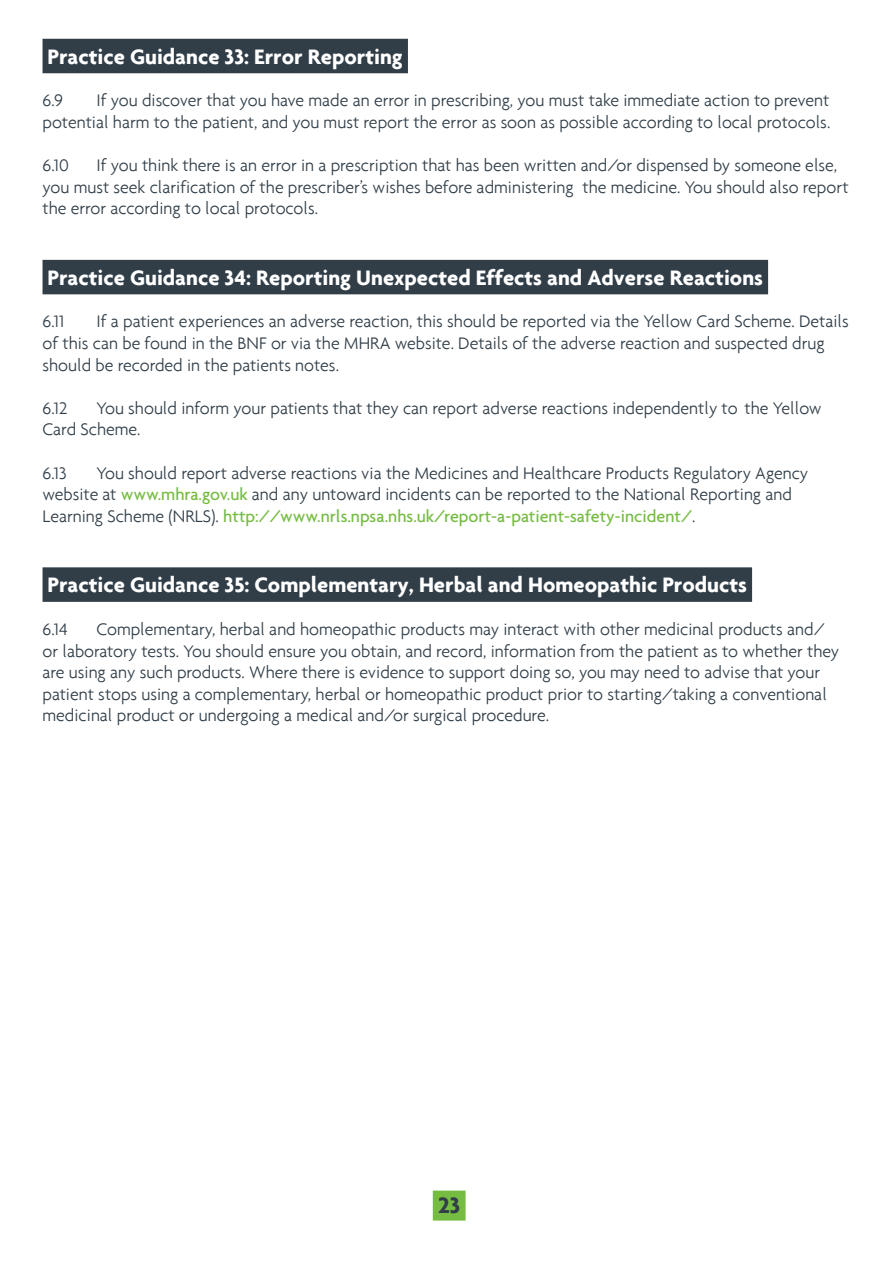
<style>
.page{position:relative;width:893px;height:1263px;background:#fff}
.page>*{position:absolute;margin:0;border:0;box-sizing:border-box;transform-origin:0 0}
.t1{font:700 24px "Agenda";color:#313e48}
.t2{font:700 22.5px "Agenda";color:#fff}
.t3{font:500 condensed 18px/21.6px "Agenda";color:#313e48}
.s1{font-stretch:normal;color:#76bc43}
</style>
<div class="page">
<div style="left:433px;top:1190px;width:33px;height:30px;background:#76bc43"></div>
<div style="left:43px;top:39px;width:365px;height:34px;background:#313e48"></div>
<div style="left:43px;top:260px;width:725px;height:34px;background:#313e48"></div>
<div style="left:43px;top:567px;width:709px;height:35px;background:#313e48"></div>
<p class="t2" style="left:48px;top:47px;width:357px">Practice Guidance 33: Error Reporting</p>
<p class="t3" style="left:43px;top:91px;width:22px">6.9</p>
<p class="t3" style="left:43px;top:91px;width:789px;text-align:right">If you discover that you have made an error in prescribing, you must take immediate action to prevent potential harm to the patient, and you must report the error as soon as possible according to local protocols.</p>
<p class="t3" style="left:43px;top:156px;width:28px">6.10</p>
<p class="t3" style="left:43px;top:156px;width:808px;text-indent:54px">If you think there is an error in a prescription that has been written and/or dispensed by someone else, you must seek clarification of the prescriber’s wishes before administering the medicine. You should also report the error according to local protocols.</p>
<p class="t2" style="left:48px;top:268px;width:717px">Practice Guidance 34: Reporting Unexpected Effects and Adverse Reactions</p>
<p class="t3" style="left:43px;top:312px;width:23px">6.11</p>
<p class="t3" style="left:43px;top:312px;width:808px;text-indent:54px">If a patient experiences an adverse reaction, this should be reported via the Yellow Card Scheme. Details of this can be found in the BNF or via the MHRA website. Details of the adverse reaction and suspected drug should be recorded in the patients notes.</p>
<p class="t3" style="left:43px;top:399px;width:26px">6.12</p>
<p class="t3" style="left:43px;top:399px;width:781px;text-indent:54px">You should inform your patients that they can report adverse reactions independently to the Yellow<br>Card Scheme.</p>
<p class="t3" style="left:43px;top:463px;width:26px">6.13</p>
<p class="t3" style="left:43px;top:463px;width:767px;text-indent:54px">You should report adverse reactions via the Medicines and Healthcare Products Regulatory Agency website at <span class="s1">www.mhra.gov.uk</span> and any untoward incidents can be reported to the National Reporting and<br>Learning Scheme (NRLS). <span class="s1">http://www.nrls.npsa.nhs.uk/report-a-patient-safety-incident/</span>.</p>
<p class="t2" style="left:48px;top:576px;width:701px">Practice Guidance 35: Complementary, Herbal and Homeopathic Products</p>
<p class="t3" style="left:43px;top:620px;width:27px">6.14</p>
<p class="t3" style="left:43px;top:620px;width:798px;text-indent:54px">Complementary, herbal and homeopathic products may interact with other medicinal products and/ or laboratory tests. You should ensure you obtain, and record, information from the patient as to whether they are using any such products. Where there is evidence to support doing so, you may need to advise that your patient stops using a complementary, herbal or homeopathic product prior to starting/taking a conventional medicinal product or undergoing a medical and/or surgical procedure.</p>
<h1 class="t1" style="left:438px;top:1196px;width:24px">23</h1>
</div>
